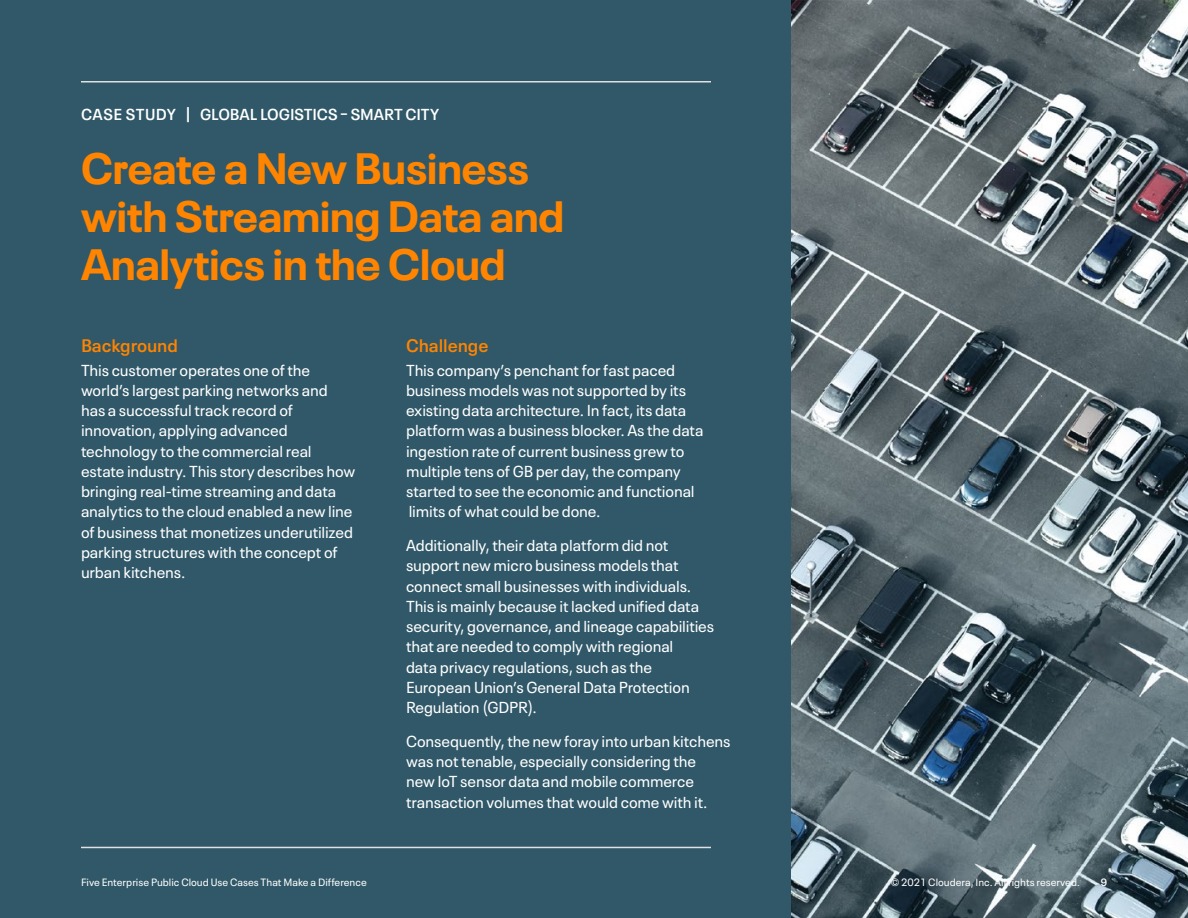
<style>
.page{position:relative;width:1188px;height:918px;background:#305868}
.page>*{position:absolute;margin:0;border:0;box-sizing:border-box;transform-origin:0 0}
.t1{font:700 43.5px/48px "Neue Plak";color:#ff8400}
.t2{font:600 18px "Neue Plak Text";letter-spacing:-.005em;color:#ff8400}
.t3{font:15.75px/20.2px "Neue Plak Text";letter-spacing:-.01em;color:#fff}
.t4{font:600 15.75px "Neue Plak Text";letter-spacing:-.005em;color:#fff}
.t5{font:10.5px "Neue Plak Text";color:#fff}
.t6{font:600 10.5px "Neue Plak Text";color:#fff}
</style>
<div class="page">
<img style="left:792px;top:0;width:396px;height:918px">
<hr style="left:81px;top:847px;width:630px;height:1px;background:#e1e1e1">
<hr style="left:81px;top:81px;width:630px;height:1px;background:#e1e1e1">
<p class="t4" style="left:81px;top:102px;width:360px">CASE STUDY | GLOBAL LOGISTICS – SMART CITY</p>
<h1 class="t1" style="left:81px;top:140px;width:485px">Create a New Business with Streaming Data and<br>Analytics in the Cloud</h1>
<p class="t2" style="left:81px;top:331px;width:99px">Background</p>
<p class="t3" style="left:81px;top:358px;width:276px">This customer operates one of the world’s largest parking networks and has a successful track record of innovation, applying advanced technology to the commercial real estate industry. This story describes how bringing real-time streaming and data analytics to the cloud enabled a new line of business that monetizes underutilized parking structures with the concept of urban kitchens.</p>
<p class="t2" style="left:406px;top:331px;width:84px">Challenge</p>
<p class="t3" style="left:406px;top:358px;width:299px">This company’s penchant for fast paced business models was not supported by its existing data architecture. In fact, its data platform was a business blocker. As the data ingestion rate of current business grew to multiple tens of GB per day, the company started to see the economic and functional limits of what could be done.</p>
<p class="t3" style="left:406px;top:534px;width:310px">Additionally, their data platform did not support new micro business models that connect small businesses with individuals.<br>This is mainly because it lacked unified data security, governance, and lineage capabilities that are needed to comply with regional<br>data privacy regulations, such as the European Union’s General Data Protection Regulation (GDPR).</p>
<p class="t3" style="left:406px;top:730px;width:326px">Consequently, the new foray into urban kitchens was not tenable, especially considering the<br>new IoT sensor data and mobile commerce transaction volumes that would come with it.</p>
<p class="t5" style="left:81px;top:874px;width:287px">Five Enterprise Public Cloud Use Cases That Make a Difference</p>
<p class="t5" style="left:891px;top:874px;width:191px">© 2021 Cloudera, Inc. All rights reserved.</p>
<p class="t6" style="left:1101px;top:874px;width:8px">9</p>
</div>
